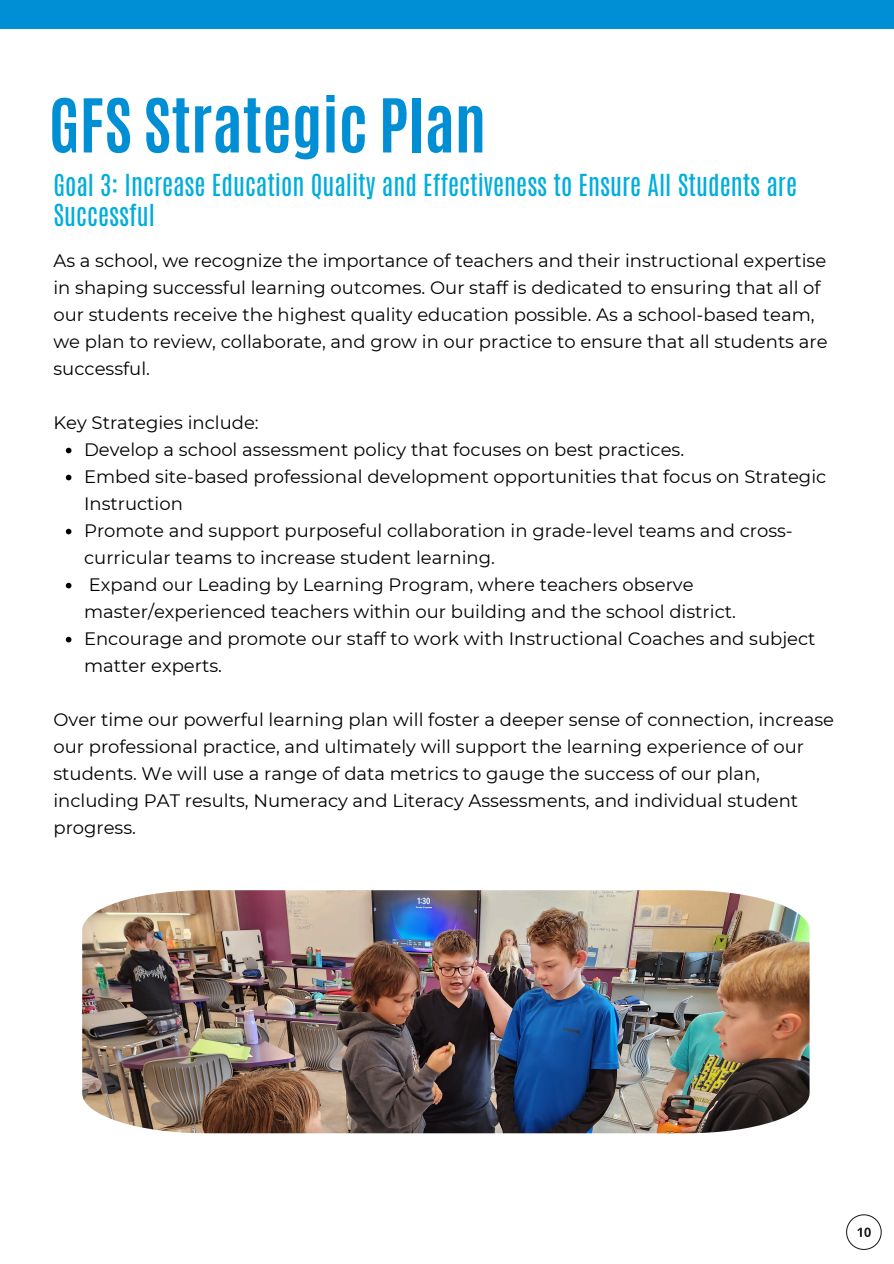
<style>
.page{position:relative;width:894px;height:1264px;background:#fff}
.page>*{position:absolute;margin:0;border:0;box-sizing:border-box;transform-origin:0 0}
.t1{font:700 63px "Antonio";color:#008ed4}
.t2{font:25.35px/30.3px "Antonio";color:#00addd}
.t3{font:18px/27px "Montserrat";color:#000}
</style>
<div class="page">
<div style="left:0;top:0;width:893px;height:29px;background:#008ed4"></div>
<img style="left:82px;top:890px;width:727px;height:243px">
<svg style="left:846px;top:1214px;width:35px;height:35px"></svg>
<svg style="left:66px;top:448px;width:5px;height:5px"></svg>
<svg style="left:66px;top:475px;width:5px;height:5px"></svg>
<svg style="left:66px;top:529px;width:5px;height:5px"></svg>
<svg style="left:66px;top:583px;width:5px;height:5px"></svg>
<svg style="left:66px;top:637px;width:5px;height:5px"></svg>
<h2 class="t1" style="left:49px;top:80px;width:438px">GFS Strategic Plan</h2>
<p class="t2" style="left:53px;top:170px;width:745px">Goal 3: Increase Education Quality and Effectiveness to Ensure All Students are<br>Successful</p>
<p class="t3" style="left:53px;top:246px;width:775px">As a school, we recognize the importance of teachers and their instructional expertise in shaping successful learning outcomes. Our staff is dedicated to ensuring that all of our students receive the highest quality education possible. As a school-based team, we plan to review, collaborate, and grow in our practice to ensure that all students are successful.</p>
<p class="t3" style="left:53px;top:408px;width:207px">Key Strategies include:</p>
<p class="t3" style="left:84px;top:435px;width:601px">Develop a school assessment policy that focuses on best practices.</p>
<p class="t3" style="left:84px;top:462px;width:743px">Embed site-based professional development opportunities that focus on Strategic<br>Instruction</p>
<p class="t3" style="left:84px;top:516px;width:710px">Promote and support purposeful collaboration in grade-level teams and cross&shy;curricular teams to increase student learning.</p>
<p class="t3" style="left:84px;top:570px;width:653px">Expand our Leading by Learning Program, where teachers observe master/experienced teachers within our building and the school district.</p>
<p class="t3" style="left:84px;top:624px;width:732px">Encourage and promote our staff to work with Instructional Coaches and subject matter experts.</p>
<p class="t3" style="left:53px;top:705px;width:781px">Over time our powerful learning plan will foster a deeper sense of connection, increase our professional practice, and ultimately will support the learning experience of our students. We will use a range of data metrics to gauge the success of our plan, including PAT results, Numeracy and Literacy Assessments, and individual student progress.</p>
</div>
